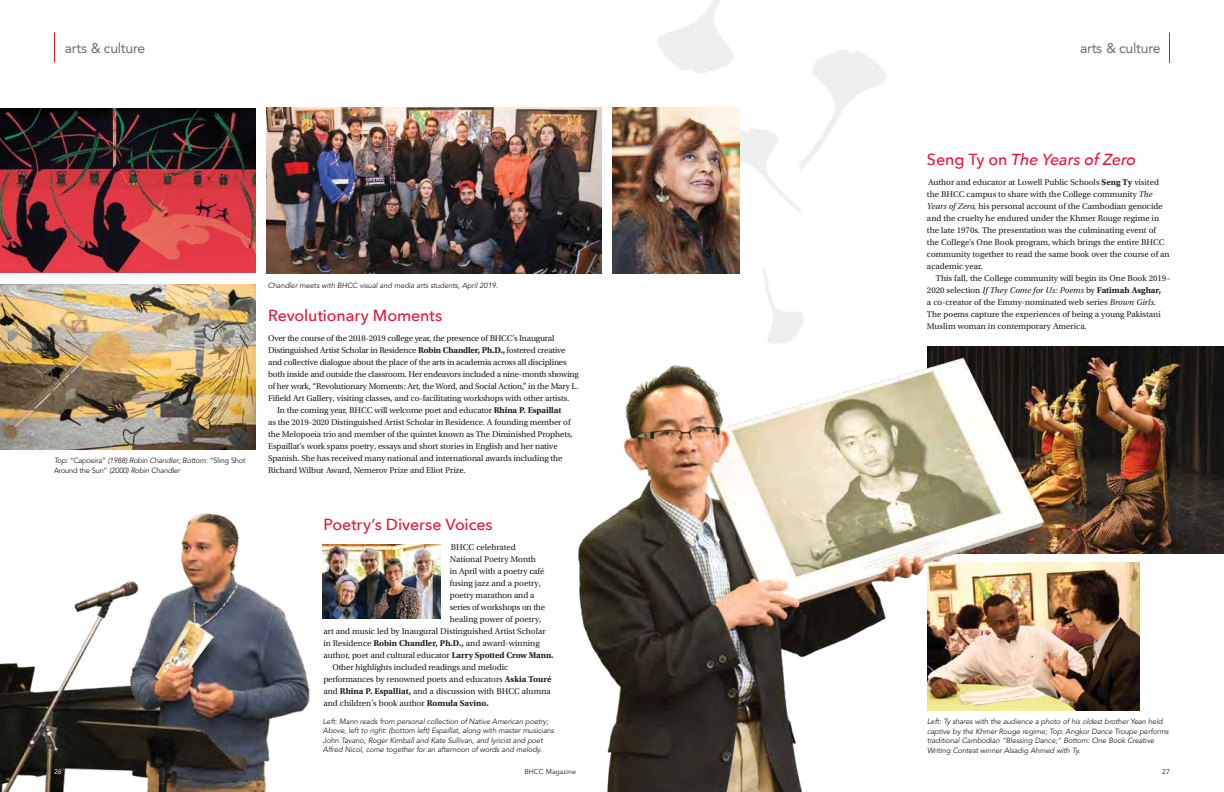
<style>
.page{position:relative;width:1224px;height:792px;background:#fff}
.page>*{position:absolute;margin:0;border:0;box-sizing:border-box;transform-origin:0 0}
.t1{font:500 16px "Avenir Next";letter-spacing:-.005em;color:#e31837}
.t2{font:italic 500 16px "Avenir Next";letter-spacing:-.005em;color:#e31837}
.t3{font:14px "Avenir LT Std";letter-spacing:-.02em;color:#6d6e71}
.t4{font:8.8px/12px "Utopia Std";letter-spacing:-.01em;color:#231f20}
.t5{font:italic 7.5px/9.5px "Avenir LT Std";letter-spacing:-.015em;color:#231f20}
.t6{font:7px "Avenir LT Std";color:#231f20}
.t7{font:7px "Avenir LT Std";color:#fff}
.s1{font-style:normal}
.s2{font-weight:700}
.s3{font-style:italic}
</style>
<div class="page">
<img style="left:1049px;top:562px;width:90px;height:148px">
<img style="left:1049px;top:347px;width:175px;height:207px">
<img style="left:578px;top:343px;width:471px;height:449px">
<hr style="left:1169px;top:32px;width:1px;height:31px;background:#e31837">
<img style="left:612px;top:108px;width:128px;height:166px">
<hr style="left:54px;top:32px;width:1px;height:30px;background:#e31837">
<img style="left:0;top:285px;width:256px;height:165px">
<img style="left:0;top:108px;width:256px;height:165px">
<img style="left:267px;top:108px;width:334px;height:166px">
<img style="left:0;top:513px;width:326px;height:279px">
<img style="left:322px;top:544px;width:119px;height:74px">
<h2 class="t3" style="left:65px;top:40px;width:82px">arts &amp; culture</h2>
<p class="t5" style="left:54px;top:456px;width:193px">Top: <span class="s1">“Capoeira”</span> (1988) Robin Chandler; Bottom: <span class="s1">“Sling Shot<br>Around the Sun”</span> (2000) Robin Chandler</p>
<p class="t5" style="left:268px;top:281px;width:232px">Chandler meets with BHCC visual and media arts students, April 2019.</p>
<h1 class="t1" style="left:268px;top:302px;width:176px">Revolutionary Moments</h1>
<p class="t4" style="left:268px;top:332px;width:288px">Over the course of the 2018-2019 college year, the presence of BHCC’s Inaugural</p>
<p class="t4" style="left:268px;top:344px;width:299px">Distinguished Artist Scholar in Residence <span class="s2">Robin Chandler, Ph.D.,</span> fostered creative</p>
<p class="t4" style="left:268px;top:356px;width:300px">and collective dialogue about the place of the arts in academia across all disciplines</p>
<p class="t4" style="left:268px;top:368px;width:312px">both inside and outside the classroom. Her endeavors included a nine-month showing</p>
<p class="t4" style="left:268px;top:380px;width:312px">of her work, “Revolutionary Moments: Art, the Word, and Social Action,” in the Mary L.</p>
<p class="t4" style="left:268px;top:392px;width:303px">Fifield Art Gallery, visiting classes, and co-facilitating workshops with other artists.</p>
<p class="t4" style="left:277px;top:404px;width:286px">In the coming year, BHCC will welcome poet and educator <span class="s2">Rhina P. Espaillat</span></p>
<p class="t4" style="left:268px;top:416px;width:304px">as the 2019-2020 Distinguished Artist Scholar in Residence. A founding member of</p>
<p class="t4" style="left:268px;top:428px;width:306px">the Melopoeia trio and member of the quintet known as The Diminished Prophets,</p>
<p class="t4" style="left:268px;top:440px;width:291px">Espaillat’s work spans poetry, essays and short stories in English and her native</p>
<p class="t4" style="left:268px;top:452px;width:296px">Spanish. She has received many national and international awards including the</p>
<p class="t4" style="left:268px;top:464px;width:199px">Richard Wilbur Award, Nemerov Prize and Eliot Prize.</p>
<h1 class="t1" style="left:323px;top:510px;width:171px">Poetry’s Diverse Voices</h1>
<p class="t4" style="left:451px;top:541px;width:67px">BHCC celebrated</p>
<p class="t4" style="left:450px;top:553px;width:88px">National Poetry Month</p>
<p class="t4" style="left:450px;top:565px;width:96px">in April with a poetry café</p>
<p class="t4" style="left:450px;top:577px;width:93px">fusing jazz and a poetry,</p>
<p class="t4" style="left:450px;top:589px;width:86px">poetry marathon and a</p>
<p class="t4" style="left:450px;top:601px;width:97px">series of workshops on the</p>
<p class="t4" style="left:450px;top:613px;width:93px">healing power of poetry,</p>
<p class="t4" style="left:323px;top:625px;width:224px">art and music led by Inaugural Distinguished Artist Scholar</p>
<p class="t4" style="left:323px;top:637px;width:218px">in Residence <span class="s2">Robin Chandler, Ph.D.,</span> and award-winning</p>
<p class="t4" style="left:323px;top:649px;width:232px">author, poet and cultural educator <span class="s2">Larry Spotted Crow Mann.</span></p>
<p class="t4" style="left:332px;top:661px;width:177px">Other highlights included readings and melodic</p>
<p class="t4" style="left:323px;top:673px;width:230px">performances by renowned poets and educators <span class="s2">Askia Touré</span></p>
<p class="t4" style="left:323px;top:685px;width:229px">and <span class="s2">Rhina P. Espalliat,</span> and a discussion with BHCC alumna</p>
<p class="t4" style="left:323px;top:697px;width:167px">and children’s book author <span class="s2">Romula Savino.</span></p>
<p class="t5" style="left:323px;top:717px;width:233px">Left: Mann reads from personal collection of Native American poetry; Above, left to right: (bottom left) Espaillat, along with master musicians John Tavano, Roger Kimball and Kate Sullivan, and lyricist and poet Alfred Nicol, come together for an afternoon of words and melody.</p>
<p class="t7" style="left:54px;top:768px;width:9px">26</p>
<p class="t6" style="left:525px;top:768px;width:53px">BHCC Magazine</p>
<h2 class="t3" style="left:1080px;top:40px;width:82px">arts &amp; culture</h2>
<h1 class="t2" style="left:927px;top:146px;width:211px"><span class="s1">Seng Ty on</span> The Years of Zero</h1>
<p class="t4" style="left:927px;top:176px;width:244px">Author and educator at Lowell Public Schools <span class="s2">Seng Ty</span> visited the BHCC campus to share with the College community <span class="s3">The Years of Zero,</span> his personal account of the Cambodian genocide and the cruelty he endured under the Khmer Rouge regime in the late 1970s. The presentation was the culminating event of the College’s One Book program, which brings the entire BHCC community together to read the same book over the course of an academic year.</p>
<p class="t4" style="left:927px;top:272px;width:245px;text-indent:9px">This fall, the College community will begin its One Book 2019– 2020 selection <span class="s3">If They Come for Us: Poems</span> by <span class="s2">Fatimah Asghar,<br></span>a co-creator of the Emmy-nominated web series <span class="s3">Brown Girls.<br></span>The poems capture the experiences of being a young Pakistani Muslim woman in contemporary America.</p>
<p class="t5" style="left:927px;top:717px;width:243px">Left: Ty shares with the audience a photo of his oldest brother Yean held captive by the Khmer Rouge regime; Top: Angkor Dance Troupe performs traditional Cambodian “Blessing Dance;" Bottom: One Book Creative Writing Contest winner Alsadig Ahmed with Ty.</p>
<p class="t6" style="left:1162px;top:768px;width:9px">27</p>
</div>
